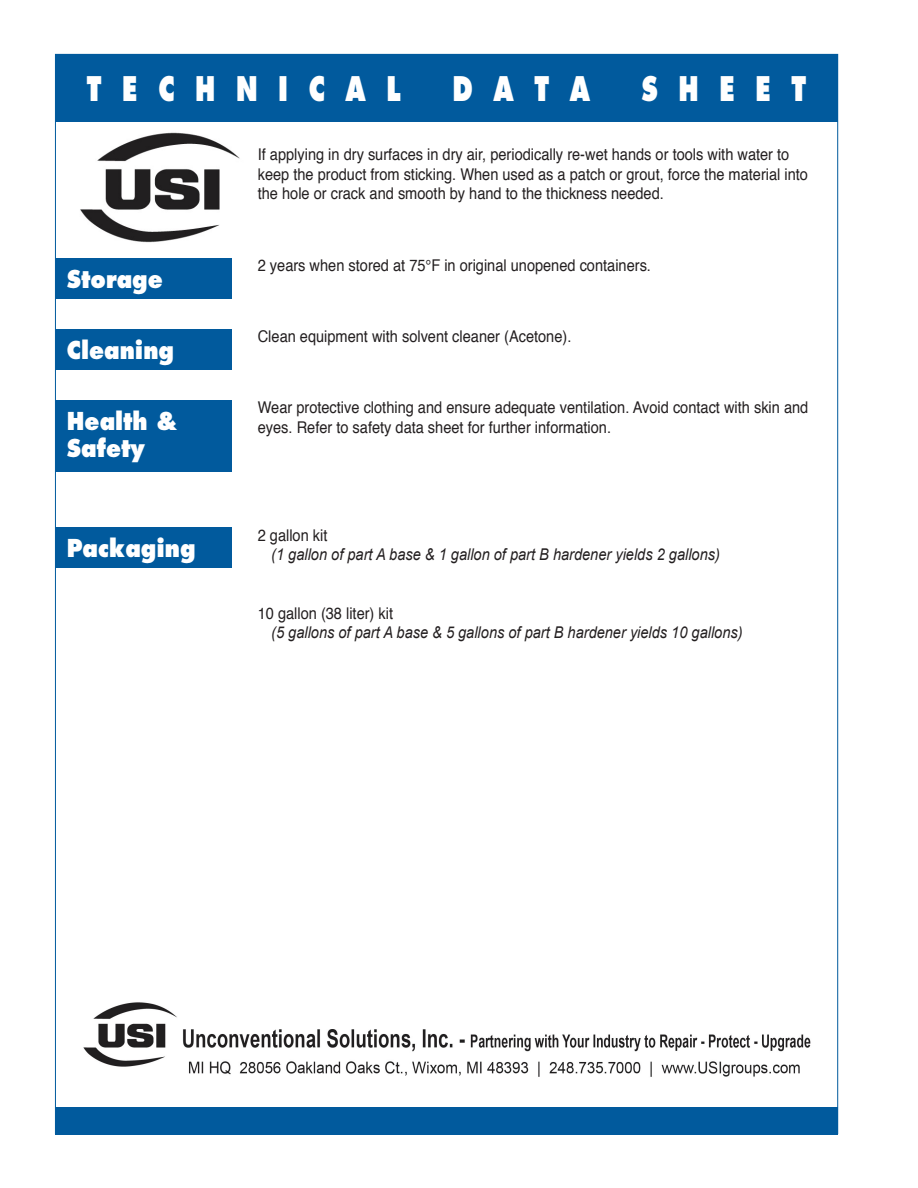
<style>
.page{position:relative;width:918px;height:1188px;background:#fff}
.page>*{position:absolute;margin:0;border:0;box-sizing:border-box;transform-origin:0 0}
.t1{font:800 33px "Futura";color:#fff;scale:.75 1}
.t2{font:800 24px/27px "Futura";color:#fff;scale:.9 1}
.t3{font:16.2px/19.5px "Helvetica";color:#231f20;scale:.9 1}
.t4{font:italic 16.2px "Arial";color:#231f20;scale:.9 1}
</style>
<div class="page">
<div style="left:55px;top:54px;width:783px;height:68px;background:#015a9d"></div>
<div style="left:55px;top:1107px;width:783px;height:27px;background:#015a9d"></div>
<div style="left:55px;top:527px;width:177px;height:41px;background:#015a9d"></div>
<div style="left:55px;top:400px;width:177px;height:71px;background:#015a9d"></div>
<div style="left:55px;top:329px;width:177px;height:41px;background:#015a9d"></div>
<div style="left:55px;top:258px;width:177px;height:41px;background:#015a9d"></div>
<img style="left:80px;top:132px;width:160px;height:111px">
<img style="left:83px;top:1002px;width:728px;height:75px">
<h1 class="t1" style="left:87px;top:70px;width:420px">T E C H N I C A L</h1>
<h1 class="t1" style="left:452px;top:70px;width:185px">D A T A</h1>
<h1 class="t1" style="left:642px;top:70px;width:221px">S H E E T</h1>
<h2 class="t2" style="left:67px;top:266px;width:108px">Storage</h2>
<h2 class="t2" style="left:67px;top:337px;width:121px">Cleaning</h2>
<h2 class="t2" style="left:67px;top:408px;width:124px">Health &amp;<br>Safety</h2>
<h2 class="t2" style="left:67px;top:535px;width:145px">Packaging</h2>
<p class="t3" style="left:258px;top:146px;width:613px">If applying in dry surfaces in dry air, periodically re-wet hands or tools with water to keep the product from sticking. When used as a patch or grout, force the material into the hole or crack and smooth by hand to the thickness needed.</p>
<p class="t3" style="left:258px;top:257px;width:438px">2 years when stored at 75°F in original unopened containers.</p>
<p class="t3" style="left:258px;top:328px;width:350px">Clean equipment with solvent cleaner (Acetone).</p>
<p class="t3" style="left:258px;top:399px;width:613px">Wear protective clothing and ensure adequate ventilation. Avoid contact with skin and eyes. Refer to safety data sheet for further information.</p>
<p class="t3" style="left:258px;top:527px;width:79px">2 gallon kit</p>
<p class="t4" style="left:271px;top:544px;width:500px">(1 gallon of part A base &amp; 1 gallon of part B hardener yields 2 gallons)</p>
<p class="t3" style="left:258px;top:605px;width:152px">10 gallon (38 liter) kit</p>
<p class="t4" style="left:271px;top:622px;width:525px">(5 gallons of part A base &amp; 5 gallons of part B hardener yields 10 gallons)</p>
</div>
